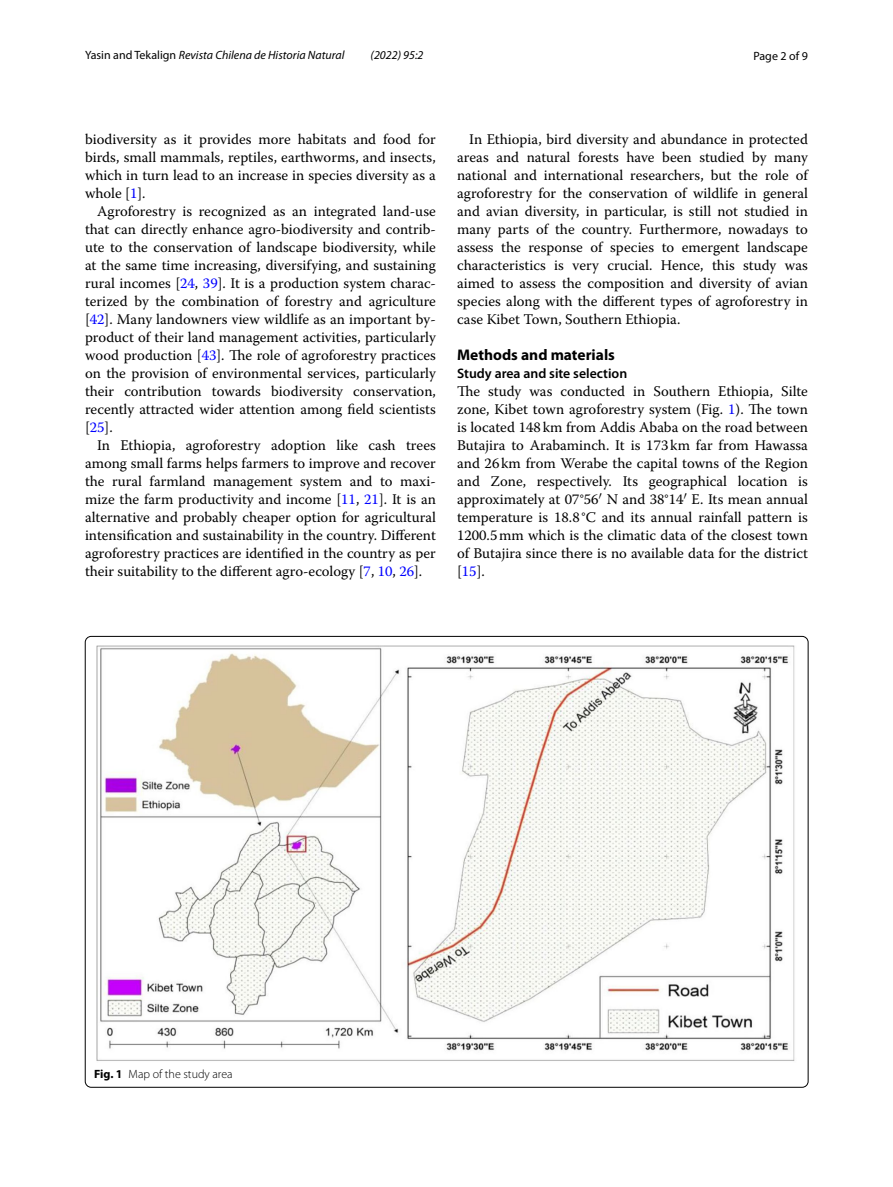
<style>
.page{position:relative;width:893px;height:1187px;background:#fff}
.page>*{position:absolute;margin:0;border:0;box-sizing:border-box;transform-origin:0 0}
.t1{font:700 15.45px "Myriad Pro";color:#000}
.t2{font:14.7px/18px "Warnock Pro";color:#000;text-align:justify}
.t3{font:600 13.8px "Myriad Pro";color:#000}
.t4{font:italic 12px "Myriad Pro";color:#000}
.t5{font:300 12px "Myriad Pro";color:#000}
.t6{font:12px "Myriad Pro";color:#000}
.s1{font-style:normal}
.s2{color:#00f}
.s3{font-weight:700}
</style>
<div class="page">
<img style="left:96px;top:645px;width:699px;height:416px">
<p class="t4" style="left:85px;top:48px;width:261px"><span class="s1">Yasin and Tekalign</span> Revista Chilena de Historia Natural</p>
<p class="t4" style="left:371px;top:48px;width:54px">(2022) 95:2</p>
<p class="t6" style="left:753px;top:48px;width:56px">Page 2 of 9</p>
<p class="t2" style="left:85px;top:130px;width:352px">biodiversity as it provides more habitats and food for birds, small mammals, reptiles, earthworms, and insects, which in turn lead to an increase in species diversity as a whole [<span class="s2">1</span>].</p>
<p class="t2" style="left:85px;top:202px;width:352px;text-indent:12px">Agroforestry is recognized as an integrated land-use that can directly enhance agro-biodiversity and contrib&shy;ute to the conservation of landscape biodiversity, while at the same time increasing, diversifying, and sustaining rural incomes [<span class="s2">24</span>, <span class="s2">39</span>]. It is a production system charac&shy;terized by the combination of forestry and agriculture [<span class="s2">42</span>]. Many landowners view wildlife as an important by&shy;product of their land management activities, particularly wood production [<span class="s2">43</span>]. The role of agroforestry practices on the provision of environmental services, particularly their contribution towards biodiversity conservation, recently attracted wider attention among field scientists [<span class="s2">25</span>].</p>
<p class="t2" style="left:85px;top:436px;width:352px;text-indent:12px">In Ethiopia, agroforestry adoption like cash trees among small farms helps farmers to improve and recover the rural farmland management system and to maxi&shy;mize the farm productivity and income [<span class="s2">11</span>, <span class="s2">21</span>]. It is an alternative and probably cheaper option for agricultural intensification and sustainability in the country. Different agroforestry practices are identified in the country as per their suitability to the different agro-ecology [<span class="s2">7</span>, <span class="s2">10</span>, <span class="s2">26</span>].</p>
<p class="t2" style="left:457px;top:130px;width:352px;text-indent:12px">In Ethiopia, bird diversity and abundance in protected areas and natural forests have been studied by many national and international researchers, but the role of agroforestry for the conservation of wildlife in general and avian diversity, in particular, is still not studied in many parts of the country. Furthermore, nowadays to assess the response of species to emergent landscape characteristics is very crucial. Hence, this study was aimed to assess the composition and diversity of avian species along with the different types of agroforestry in case Kibet Town, Southern Ethiopia.</p>
<p class="t1" style="left:457px;top:344px;width:159px">Methods and materials</p>
<p class="t3" style="left:457px;top:364px;width:172px">Study area and site selection</p>
<p class="t2" style="left:457px;top:382px;width:352px">The study was conducted in Southern Ethiopia, Silte zone, Kibet town agroforestry system (Fig. <span class="s2">1</span>). The town is located 148km from Addis Ababa on the road between Butajira to Arabaminch. It is 173km far from Hawassa and 26km from Werabe the capital towns of the Region and Zone, respectively. Its geographical location is approximately at 07°56 N and 38°14 E. Its mean annual temperature is 18.8 °C and its annual rainfall pattern is 1200.5mm which is the climatic data of the closest town of Butajira since there is no available data for the district [<span class="s2">15</span>].</p>
<p class="t5" style="left:94px;top:1067px;width:140px"><span class="s3">Fig. 1</span> Map of the study area</p>
</div>
